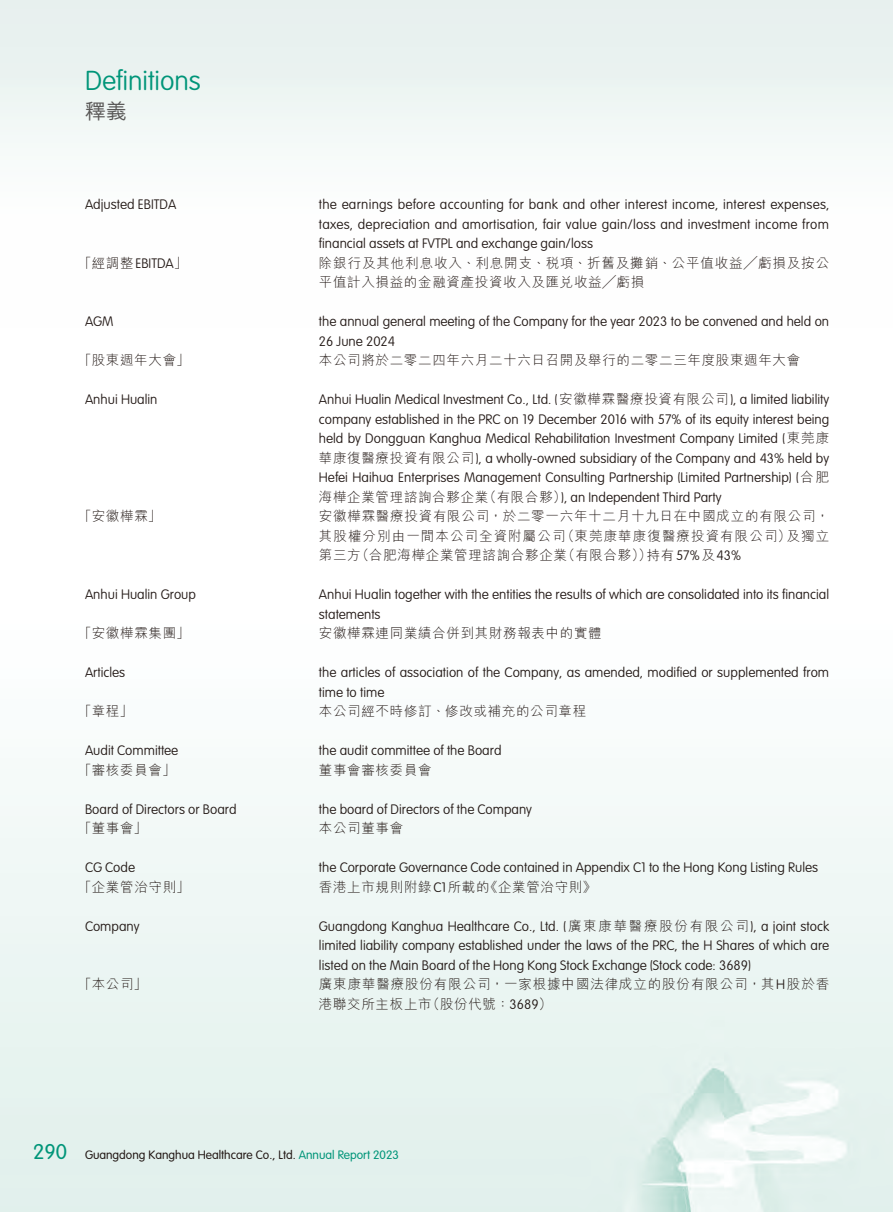
<style>
.page{position:relative;width:893px;height:1212px;background:#fff}
.page>*{position:absolute;margin:0;border:0;box-sizing:border-box;transform-origin:0 0}
.t1{font:100 27px "VAG Rounded Std";color:#009579}
.t2{font:500 21px "M Hei HK";color:#595857}
.t3{font:100 13.5px/19.5px "VAG Rounded Std";color:#231916;text-align:justify}
.t4{font:300 13.5px/19.5px "M Hei HK";letter-spacing:.05em;color:#231916}
.t5{font:300 12px "VAG Rounded Std";color:#231916}
.s1{font-family:"M Hei HK";font-weight:300}
.s2{font-family:"VAG Rounded Std";font-weight:100}
.s3{font-size:21px;color:#009579}
.s4{color:#009579}
</style>
<div class="page">
<h1 class="t1" style="left:85px;top:66px;width:117px">Definitions</h1>
<h2 class="t2" style="left:85px;top:96px;width:43px">釋義</h2>
<p class="t3" style="left:85px;top:195px;width:93px">Adjusted EBITDA</p>
<p class="t3" style="left:319px;top:195px;width:512px">the earnings before accounting for bank and other interest income, interest expenses, taxes, depreciation and amortisation, fair value gain/loss and investment income from financial assets at FVTPL and exchange gain/loss</p>
<p class="t3" style="left:78px;top:254px;width:111px"><span class="s1">「經調整</span>EBITDA<span class="s1">」</span></p>
<p class="t4" style="left:319px;top:253px;width:512px">除銀行及其他利息收入、利息開支、稅項、折舊及攤銷、公平值收益╱虧損及按公平值計入損益的金融資產投資收入及匯兌收益╱虧損</p>
<p class="t3" style="left:85px;top:312px;width:30px">AGM</p>
<p class="t3" style="left:319px;top:312px;width:512px">the annual general meeting of the Company for the year 2023 to be convened and held on<br>26 June 2024</p>
<p class="t4" style="left:78px;top:350px;width:113px">「股東週年大會」</p>
<p class="t4" style="left:319px;top:350px;width:483px">本公司將於二零二四年六月二十六日召開及舉行的二零二三年度股東週年大會</p>
<p class="t3" style="left:85px;top:390px;width:74px">Anhui Hualin</p>
<p class="t3" style="left:319px;top:390px;width:512px">Anhui Hualin Medical Investment Co., Ltd. (<span class="s1">安徽樺霖醫療投資有限公司</span>), a limited liability company established in the PRC on 19 December 2016 with 57% of its equity interest being held by Dongguan Kanghua Medical Rehabilitation Investment Company Limited (<span class="s1">東莞康華康復醫療投資有限公司</span>), a wholly-owned subsidiary of the Company and 43% held by Hefei Haihua Enterprises Management Consulting Partnership (Limited Partnership) (<span class="s1">合肥海樺企業管理諮詢合夥企業（有限合夥）</span>), an Independent Third Party</p>
<p class="t4" style="left:78px;top:506px;width:85px">「安徽樺霖」</p>
<p class="t4" style="left:319px;top:506px;width:512px;text-align:justify">安徽樺霖醫療投資有限公司，於二零一六年十二月十九日在中國成立的有限公司，其股權分別由一間本公司全資附屬公司（東莞康華康復醫療投資有限公司）及獨立第三方（合肥海樺企業管理諮詢合夥企業（有限合夥））持有<span class="s2">57%</span>及<span class="s2">43%</span></p>
<p class="t3" style="left:85px;top:585px;width:112px">Anhui Hualin Group</p>
<p class="t3" style="left:319px;top:585px;width:512px">Anhui Hualin together with the entities the results of which are consolidated into its financial statements</p>
<p class="t4" style="left:78px;top:623px;width:113px">「安徽樺霖集團」</p>
<p class="t4" style="left:319px;top:623px;width:284px">安徽樺霖連同業績合併到其財務報表中的實體</p>
<p class="t3" style="left:85px;top:663px;width:42px">Articles</p>
<p class="t3" style="left:319px;top:663px;width:512px">the articles of association of the Company, as amended, modified or supplemented from time to time</p>
<p class="t4" style="left:78px;top:701px;width:56px">「章程」</p>
<p class="t4" style="left:319px;top:701px;width:269px">本公司經不時修訂、修改或補充的公司章程</p>
<p class="t3" style="left:85px;top:741px;width:95px">Audit Committee</p>
<p class="t3" style="left:319px;top:741px;width:184px">the audit committee of the Board</p>
<p class="t4" style="left:78px;top:760px;width:99px">「審核委員會」</p>
<p class="t4" style="left:319px;top:760px;width:114px">董事會審核委員會</p>
<p class="t3" style="left:85px;top:799px;width:153px">Board of Directors or Board</p>
<p class="t3" style="left:319px;top:799px;width:215px">the board of Directors of the Company</p>
<p class="t4" style="left:78px;top:818px;width:70px">「董事會」</p>
<p class="t4" style="left:319px;top:818px;width:86px">本公司董事會</p>
<p class="t3" style="left:85px;top:858px;width:52px">CG Code</p>
<p class="t3" style="left:319px;top:858px;width:501px">the Corporate Governance Code contained in Appendix C1 to the Hong Kong Listing Rules</p>
<p class="t4" style="left:78px;top:877px;width:113px">「企業管治守則」</p>
<p class="t4" style="left:319px;top:877px;width:279px">香港上市規則附錄<span class="s2">C1</span>所載的《企業管治守則》</p>
<p class="t3" style="left:85px;top:916px;width:56px">Company</p>
<p class="t3" style="left:319px;top:916px;width:512px">Guangdong Kanghua Healthcare Co., Ltd. (<span class="s1">廣東康華醫療股份有限公司</span>), a joint stock limited liability company established under the laws of the PRC, the H Shares of which are listed on the Main Board of the Hong Kong Stock Exchange (Stock code: 3689)</p>
<p class="t4" style="left:78px;top:974px;width:70px">「本公司」</p>
<p class="t4" style="left:319px;top:974px;width:512px">廣東康華醫療股份有限公司，一家根據中國法律成立的股份有限公司，其<span class="s2">H</span>股於香港聯交所主板上市（股份代號：<span class="s2">3689</span>）</p>
<p class="t5" style="left:33px;top:1148px;width:367px"><span class="s3">290</span> Guangdong Kanghua Healthcare Co., Ltd. <span class="s4">Annual Report 2023</span></p>
</div>
